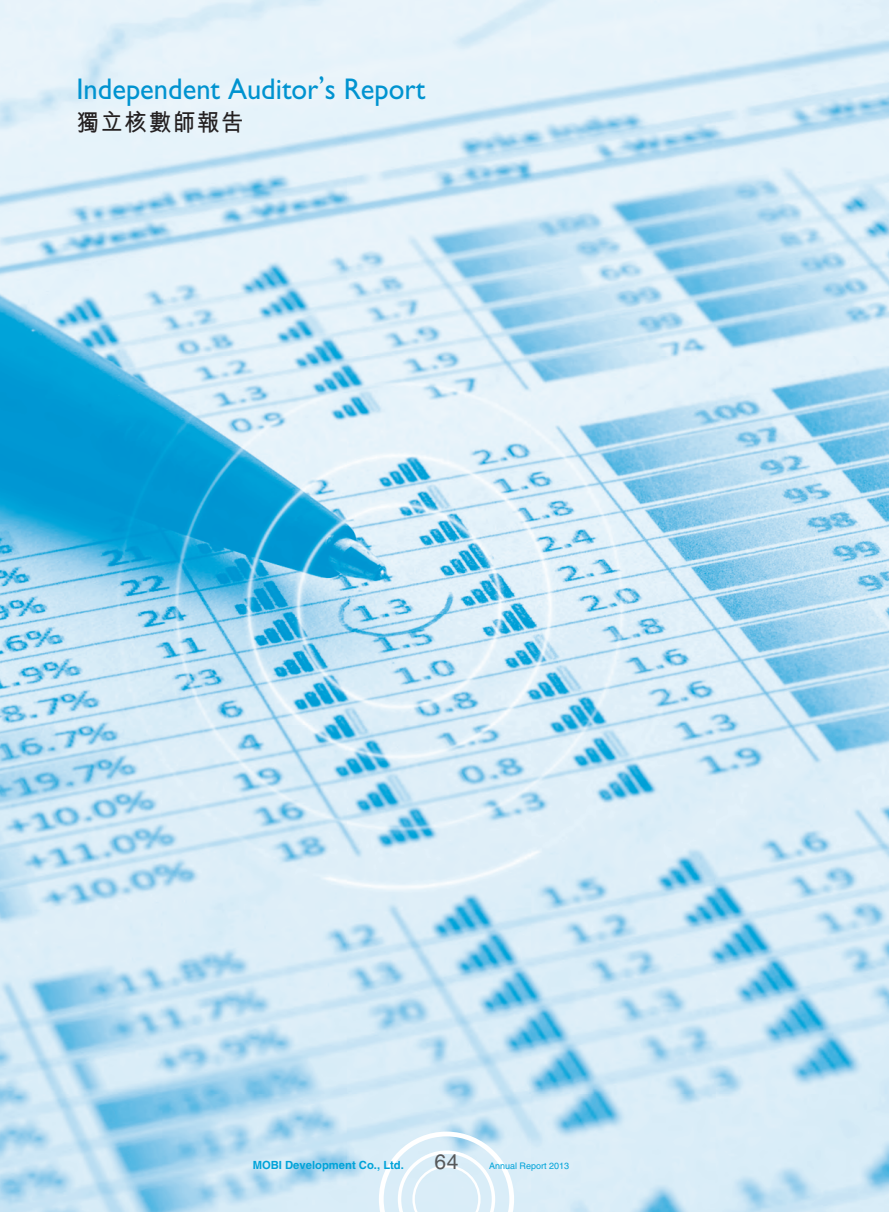
<style>
.page{position:relative;width:893px;height:1212px;background:#fff}
.page>*{position:absolute;margin:0;border:0;box-sizing:border-box;transform-origin:0 0}
.t1{font:30px "Gill Sans Std";color:#0093d0;scale:.95 1}
.t2{font:700 24px "M Hei HK";letter-spacing:.055em;color:#231f20;scale:.95 1}
.t3{font:21px "Helvetica LT Std";color:#57585a}
.t4{font:700 11.25px "Helvetica LT Std";color:#00a3d9}
.t5{font:9px "Helvetica LT Std";color:#00a3d9}
</style>
<div class="page">
<img style="left:0;top:0;width:889px;height:1212px">
<svg style="left:379px;top:1131px;width:135px;height:81px"></svg>
<p class="t1" style="left:76px;top:72px;width:369px">Independent Auditor’s Report</p>
<p class="t2" style="left:76px;top:104px;width:178px">獨立核數師報告</p>
<p class="t4" style="left:253px;top:1158px;width:153px">MOBI Development Co., Ltd.</p>
<p class="t3" style="left:434px;top:1149px;width:25px">64</p>
<p class="t5" style="left:489px;top:1161px;width:82px">Annual Report 2013</p>
</div>
